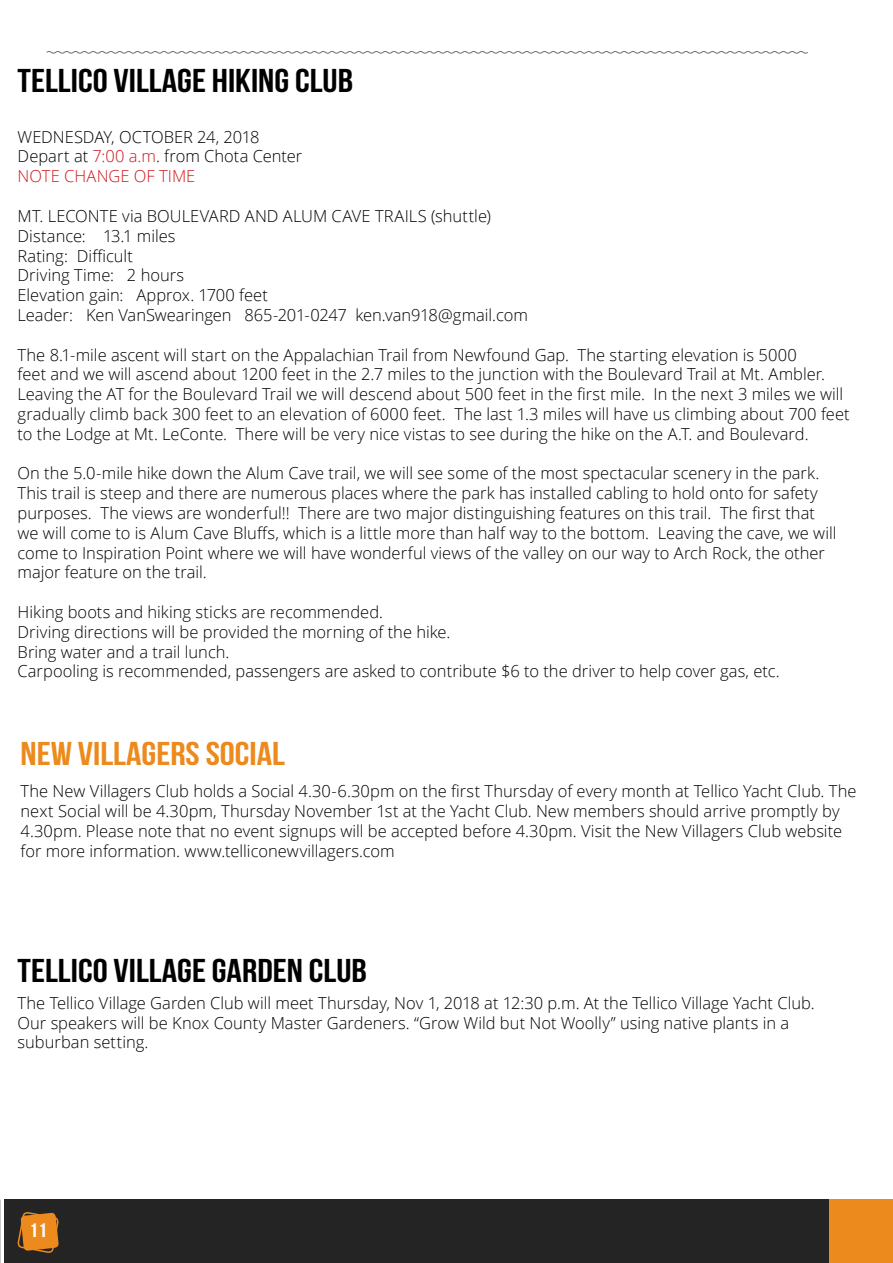
<style>
.page{position:relative;width:893px;height:1263px;background:#fff}
.page>*{position:absolute;margin:0;border:0;box-sizing:border-box;transform-origin:0 0}
.t1{font:700 33px "Bebas Neue";color:#000;scale:1.15 1}
.t2{font:700 33px "Bebas Neue";color:#ec8a1d;scale:1.15 1}
.t3{font:700 19.5px "Bebas Neue";color:#fff;scale:1.15 1}
.t4{font:300 16.5px/19.8px "Open Sans";color:#000}
.s1{color:#d0181f}
</style>
<div class="page">
<div style="left:4px;top:1199px;width:889px;height:64px;background:#252425"></div>
<div style="left:829px;top:1199px;width:64px;height:64px;background:#ec8a1d"></div>
<svg style="left:17px;top:1212px;width:42px;height:41px"></svg>
<svg style="left:46px;top:51px;width:762px;height:3px"></svg>
<h1 class="t1" style="left:18px;top:63px;width:293px">TELLICO VILLAGE HIKING CLUB</h1>
<p class="t4" style="left:18px;top:126px;width:286px">WEDNESDAY, OCTOBER 24, 2018<br>Depart at <span class="s1">7:00 a.m</span>. from Chota Center<br><span class="s1">NOTE CHANGE OF TIME</span></p>
<p class="t4" style="left:18px;top:206px;width:512px">MT. LECONTE via BOULEVARD AND ALUM CAVE TRAILS (shuttle)<br>Distance: 13.1 miles<br>Rating: Difficult<br>Driving Time: 2 hours<br>Elevation gain: Approx. 1700 feet<br>Leader: Ken VanSwearingen 865-201-0247 ken.van918@gmail.com</p>
<p class="t4" style="left:18px;top:344px;width:833px">The 8.1-mile ascent will start on the Appalachian Trail from Newfound Gap. The starting elevation is 5000<br>feet and we will ascend about 1200 feet in the 2.7 miles to the junction with the Boulevard Trail at Mt. Ambler.<br>Leaving the AT for the Boulevard Trail we will descend about 500 feet in the first mile. In the next 3 miles we will gradually climb back 300 feet to an elevation of 6000 feet. The last 1.3 miles will have us climbing about 700 feet to the Lodge at Mt. LeConte. There will be very nice vistas to see during the hike on the A.T. and Boulevard.</p>
<p class="t4" style="left:18px;top:463px;width:820px">On the 5.0-mile hike down the Alum Cave trail, we will see some of the most spectacular scenery in the park.<br>This trail is steep and there are numerous places where the park has installed cabling to hold onto for safety purposes. The views are wonderful!! There are two major distinguishing features on this trail. The first that we will come to is Alum Cave Bluffs, which is a little more than half way to the bottom. Leaving the cave, we will come to Inspiration Point where we will have wonderful views of the valley on our way to Arch Rock, the other major feature on the trail.</p>
<p class="t4" style="left:18px;top:602px;width:764px">Hiking boots and hiking sticks are recommended.<br>Driving directions will be provided the morning of the hike.<br>Bring water and a trail lunch.<br>Carpooling is recommended, passengers are asked to contribute $6 to the driver to help cover gas, etc.</p>
<h1 class="t2" style="left:21px;top:736px;width:232px">NEW VILLAGERS SOCIAL</h1>
<p class="t4" style="left:21px;top:781px;width:838px">The New Villagers Club holds a Social 4.30-6.30pm on the first Thursday of every month at Tellico Yacht Club. The next Social will be 4.30pm, Thursday November 1st at the Yacht Club. New members should arrive promptly by 4.30pm. Please note that no event signups will be accepted before 4.30pm. Visit the New Villagers Club website for more information. www.telliconewvillagers.com</p>
<h1 class="t1" style="left:18px;top:953px;width:305px">TELLICO VILLAGE GARDEN CLUB</h1>
<p class="t4" style="left:18px;top:992px;width:798px">The Tellico Village Garden Club will meet Thursday, Nov 1, 2018 at 12:30 p.m. At the Tellico Village Yacht Club.<br>Our speakers will be Knox County Master Gardeners. “Grow Wild but Not Woolly” using native plants in a suburban setting.</p>
<p class="t3" style="left:29px;top:1220px;width:17px">11</p>
</div>
